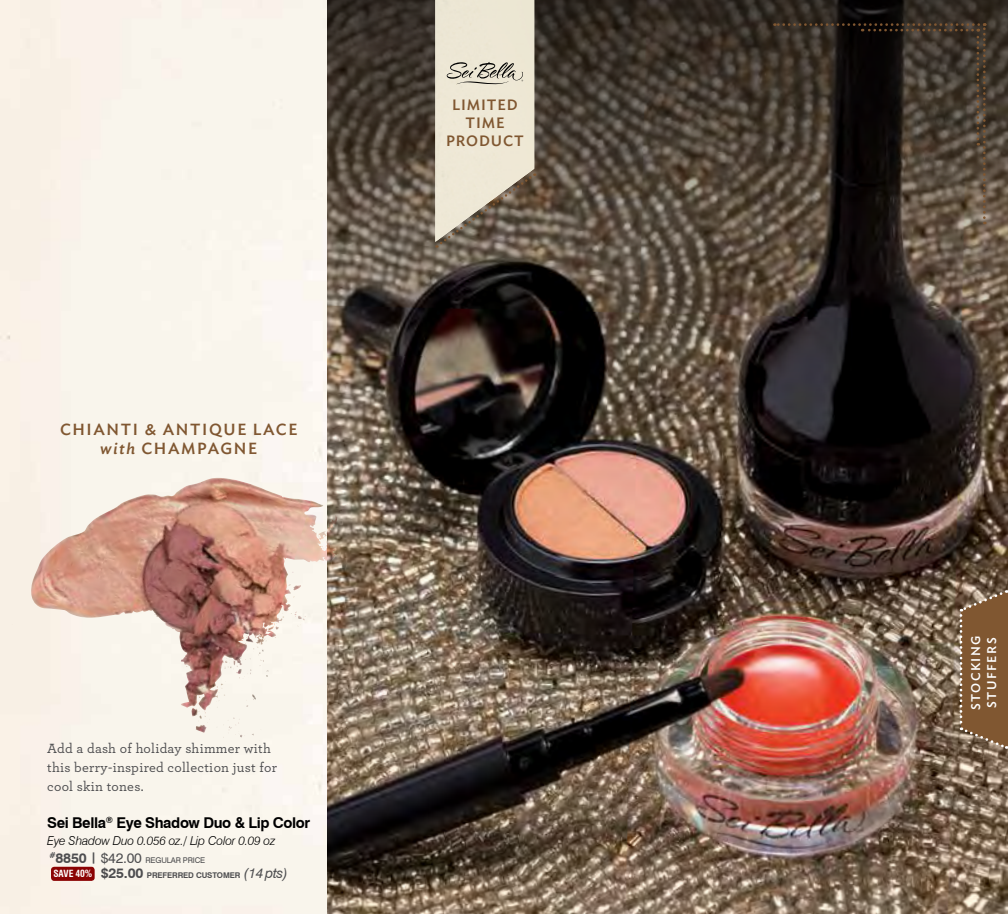
<style>
.page{position:relative;width:1008px;height:914px;background:#fff}
.page>*{position:absolute;margin:0;border:0;box-sizing:border-box;transform-origin:0 0}
.t1{font:500 15.92px/19.2px "Ideal Sans";letter-spacing:.1em;color:#805731;text-align:center}
.t2{font:700 14.88px "Swiss 721 BT";letter-spacing:-.025em;color:#000}
.t3{font:500 14.88px/18.2px "Ideal Sans";letter-spacing:.06em;color:#805731;text-align:center}
.t4{font:500 14px/19.2px "Archer";letter-spacing:.02em;color:#4d4d4f}
.t5{font:500 12.42px/15.9px "Ideal Sans";letter-spacing:.12em;color:#fff}
.t6{font:italic 300 12.25px "Swiss 721 BT";letter-spacing:-.015em;color:#000}
.t7{font:700 7.88px/15.4px "Swiss 721 BT";letter-spacing:-.015em;color:#4d4d4f}
.s1{font-style:italic}
.s2{font-size:14px}
.s3{font-weight:400;font-size:14px}
.s4{font-weight:400}
.s5{font-stretch:condensed;font-size:9.62px;color:#fff}
.s6{font-weight:400;font-style:italic;font-size:14px}
</style>
<div class="page">
<div style="left:0;top:0;width:327px;height:914px;background:#f9f5ec"></div>
<img style="left:327px;top:457px;width:681px;height:457px">
<svg style="left:327px;top:202px;width:681px;height:255px;background:#453b33"></svg>
<svg style="left:960px;top:589px;width:48px;height:160px;background:#845f3d"></svg>
<div style="left:51px;top:866px;width:44px;height:14px;background:#8b0304;border-radius:3px"></div>
<img style="left:28px;top:474px;width:250px;height:236px">
<svg style="left:327px;top:0;width:681px;height:202px;background:#443b31"></svg>
<svg style="left:774px;top:23px;width:212px;height:201px;background:#3a3128"></svg>
<svg style="left:435px;top:0;width:100px;height:248px;background:#d4ccbb"></svg>
<p class="t1" style="left:60px;top:418px;width:239px">CHIANTI &amp; ANTIQUE LACE <span class="s1">with</span> CHAMPAGNE</p>
<p class="t4" style="left:47px;top:737px;width:231px">Add a dash of holiday shimmer with this berry-inspired collection just for cool skin tones.</p>
<p class="t2" style="left:47px;top:813px;width:264px">Sei Bella<sup>®</sup> Eye Shadow Duo &amp; Lip Color</p>
<p class="t6" style="left:47px;top:833px;width:230px">Eye Shadow Duo 0.056 oz./ Lip Color 0.09 oz</p>
<p class="t7" style="left:53px;top:852px;width:236px;text-indent:-4px"><sup>#</sup><span class="s2">8850</span> <sup>|</sup> <span class="s3">$42.00</span> <span class="s4">REGULAR PRICE<br></span><span class="s5">SAVE 40%</span> <span class="s2">$25.00</span> PREFERRED CUSTOMER <span class="s6">(14pts)</span></p>
<p class="t3" style="left:446px;top:95px;width:79px">LIMITED<br>TIME<br>PRODUCT</p>
<p class="t5" style="left:967px;top:710px;width:77px;rotate:-90deg">STOCKING<br>STUFFERS</p>
</div>
